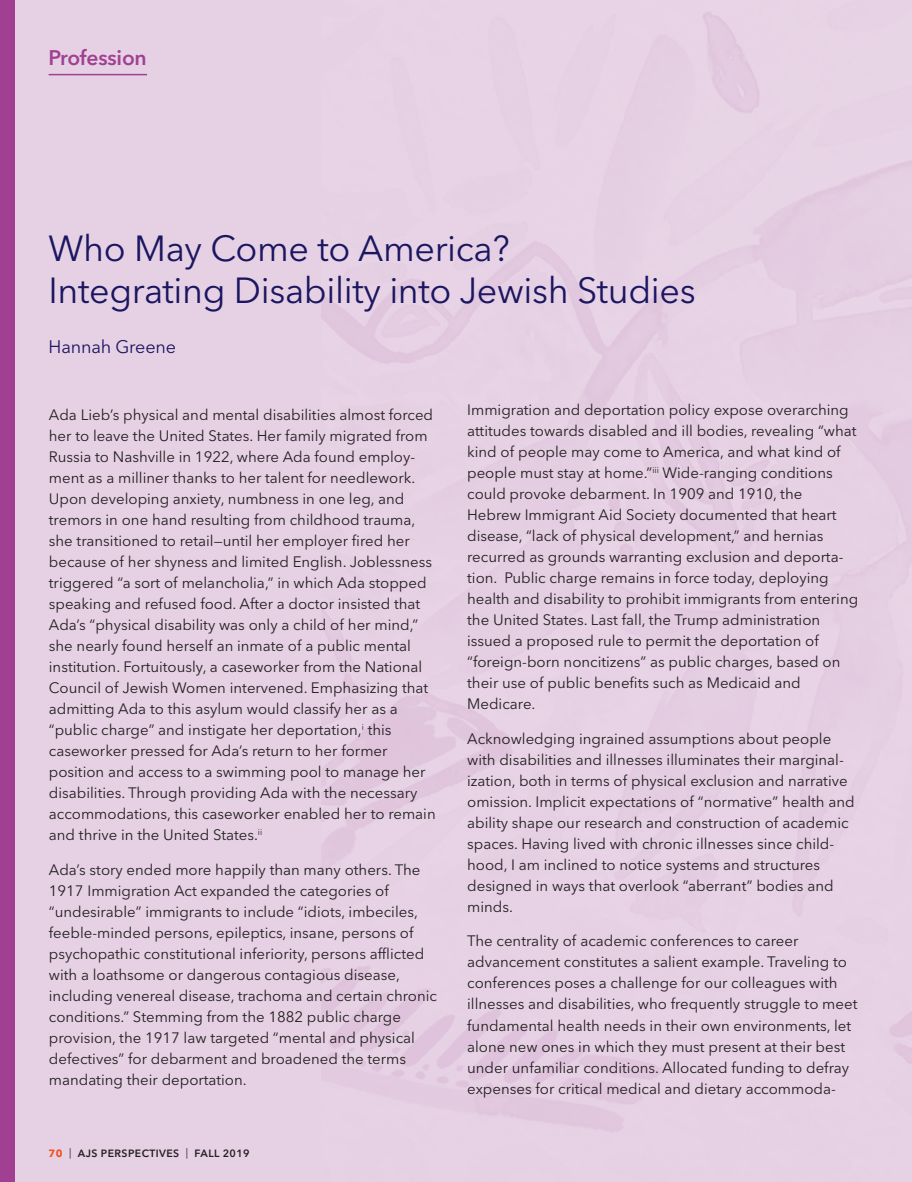
<style>
.page{position:relative;width:912px;height:1182px;background:#fff}
.page>*{position:absolute;margin:0;border:0;box-sizing:border-box;transform-origin:0 0}
.Article_title{font:36px/42px "Avenir Next LT Pro";letter-spacing:-.01em;color:#1b1661}
.t1{font:600 21px "Avenir Next LT Pro";letter-spacing:-.01em;color:#a14092}
.Author_name{font:18px "Avenir Next LT Pro";letter-spacing:-.01em;color:#1b1661}
.Body_Copy{font:15px/21px "Avenir Next LT Pro";color:#231f20}
.t2{font:600 10.5px "Avenir Next LT Pro";letter-spacing:.04em;color:#231f20}
.s1{font-weight:700;color:#f05022}
.s2{font-weight:400}
</style>
<div class="page">
<div style="left:15px;top:0;width:897px;height:1181px;background:#e6d1e4"></div>
<div style="left:0;top:0;width:15px;height:1181px;background:#a14092"></div>
<hr style="left:49px;top:74px;width:98px;height:1px;background:#a14092">
<p class="t1" style="left:49px;top:44px;width:100px">Profession</p>
<p class="Article_title" style="left:49px;top:227px;width:649px">Who May Come to America?<br>Integrating Disability into Jewish Studies</p>
<p class="Author_name" style="left:49px;top:336px;width:129px">Hannah Greene</p>
<p class="Body_Copy" style="left:49px;top:404px;width:388px">Ada Lieb’s physical and mental disabilities almost forced her to leave the United States. Her family migrated from Russia to Nashville in 1922, where Ada found employ&shy;ment as a milliner thanks to her talent for needlework.<br>Upon developing anxiety, numbness in one leg, and tremors in one hand resulting from childhood trauma, she transitioned to retail—until her employer fired her because of her shyness and limited English. Joblessness triggered “a sort of melancholia,” in which Ada stopped speaking and refused food. After a doctor insisted that Ada’s “physical disability was only a child of her mind,” she nearly found herself an inmate of a public mental institution. Fortuitously, a caseworker from the National Council of Jewish Women intervened. Emphasizing that admitting Ada to this asylum would classify her as a “public charge” and instigate her deportation,<sup>i</sup> this caseworker pressed for Ada’s return to her former position and access to a swimming pool to manage her disabilities. Through providing Ada with the necessary accommodations, this caseworker enabled her to remain and thrive in the United States.<sup>ii</sup></p>
<p class="Body_Copy" style="left:49px;top:858px;width:390px">Ada’s story ended more happily than many others. The 1917 Immigration Act expanded the categories of “undesirable” immigrants to include “idiots, imbeciles, feeble-minded persons, epileptics, insane, persons of psychopathic constitutional inferiority, persons afflicted with a loathsome or dangerous contagious disease, including venereal disease, trachoma and certain chronic conditions.” Stemming from the 1882 public charge provision, the 1917 law targeted “mental and physical defectives” for debarment and broadened the terms mandating their deportation.</p>
<p class="t2" style="left:49px;top:1147px;width:202px"><span class="s1">70</span> <span class="s2">|</span> AJS PERSPECTIVES <span class="s2">|</span> FALL 2019</p>
<p class="Body_Copy" style="left:467px;top:399px;width:393px">Immigration and deportation policy expose overarching attitudes towards disabled and ill bodies, revealing “what kind of people may come to America, and what kind of people must stay at home.”<sup>iii</sup> Wide-ranging conditions could provoke debarment. In 1909 and 1910, the Hebrew Immigrant Aid Society documented that heart disease, “lack of physical development,” and hernias recurred as grounds warranting exclusion and deporta&shy;tion. Public charge remains in force today, deploying health and disability to prohibit immigrants from entering the United States. Last fall, the Trump administration issued a proposed rule to permit the deportation of “foreign-born noncitizens” as public charges, based on their use of public benefits such as Medicaid and Medicare.</p>
<p class="Body_Copy" style="left:467px;top:728px;width:389px">Acknowledging ingrained assumptions about people with disabilities and illnesses illuminates their marginal&shy;ization, both in terms of physical exclusion and narrative omission. Implicit expectations of “normative” health and ability shape our research and construction of academic spaces. Having lived with chronic illnesses since child&shy;hood, I am inclined to notice systems and structures designed in ways that overlook “aberrant” bodies and minds.</p>
<p class="Body_Copy" style="left:467px;top:930px;width:392px">The centrality of academic conferences to career advancement constitutes a salient example. Traveling to conferences poses a challenge for our colleagues with illnesses and disabilities, who frequently struggle to meet fundamental health needs in their own environments, let alone new ones in which they must present at their best under unfamiliar conditions. Allocated funding to defray expenses for critical medical and dietary accommoda-</p>
</div>
